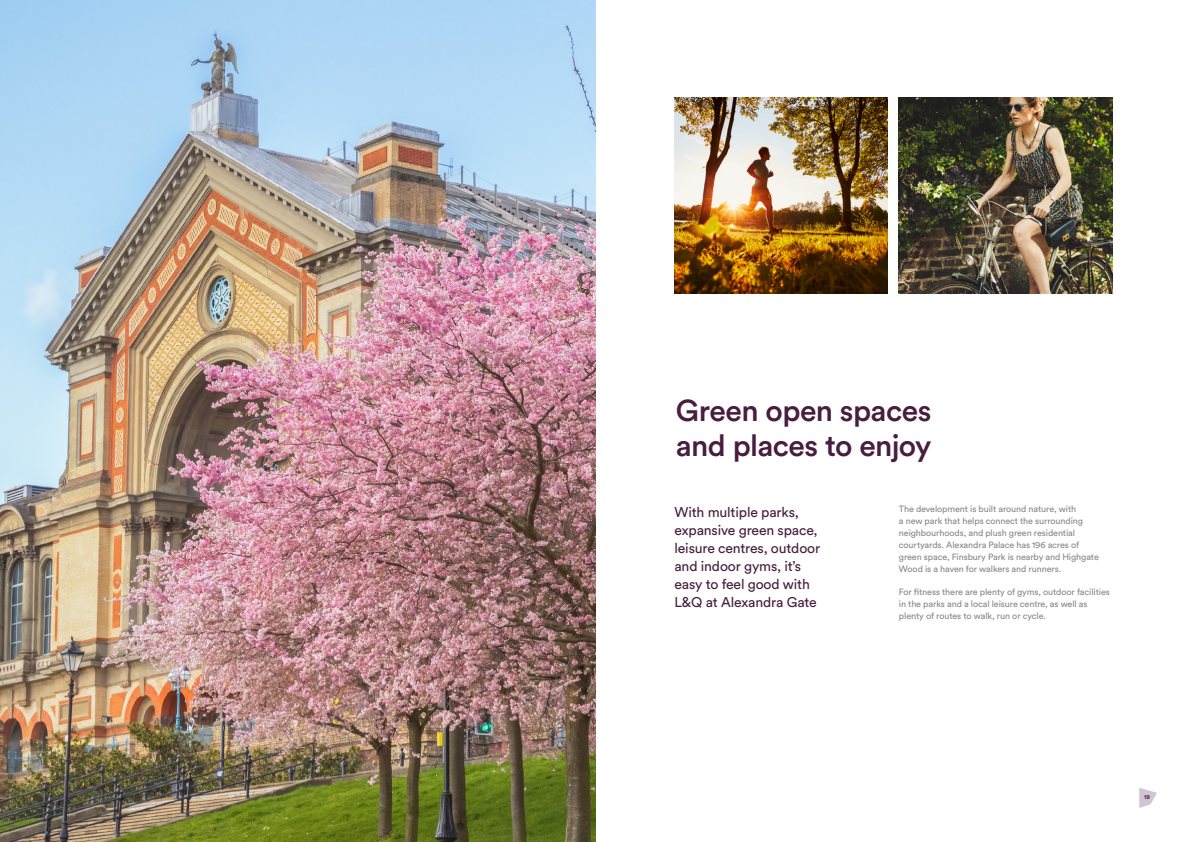
<style>
.page{position:relative;width:1191px;height:842px;background:#fff}
.page>*{position:absolute;margin:0;border:0;box-sizing:border-box;transform-origin:0 0}
.t1{font:500 30px/35px "Circular Std";letter-spacing:-.02em;color:#481d3f}
.t2{font:14px/18px "Circular Std";letter-spacing:-.01em;color:#481d3f}
.t3{font:9px/12px "Circular Std";letter-spacing:-.01em;color:#878787}
.t4{font:700 6px "Circular Std";color:#481d3f}
</style>
<div class="page">
<img style="left:899px;top:98px;width:213px;height:195px">
<img style="left:674px;top:98px;width:213px;height:195px">
<img style="left:0;top:0;width:595px;height:842px">
<svg style="left:1139px;top:788px;width:18px;height:20px"></svg>
<h1 class="t1" style="left:676px;top:392px;width:257px">Green open spaces and places to enjoy</h1>
<h2 class="t2" style="left:674px;top:503px;width:147px">With multiple parks, expansive green space, leisure centres, outdoor and indoor gyms, it’s easy to feel good with<br>L&amp;Q at Alexandra Gate</h2>
<p class="t3" style="left:899px;top:503px;width:201px">The development is built around nature, with<br>a new park that helps connect the surrounding neighbourhoods, and plush green residential courtyards. Alexandra Palace has 196 acres of green space, Finsbury Park is nearby and Highgate Wood is a haven for walkers and runners.</p>
<p class="t3" style="left:899px;top:586px;width:212px">For fitness there are plenty of gyms, outdoor facilities in the parks and a local leisure centre, as well as plenty of routes to walk, run or cycle.</p>
<p class="t4" style="left:1144px;top:793px;width:7px">19</p>
</div>
